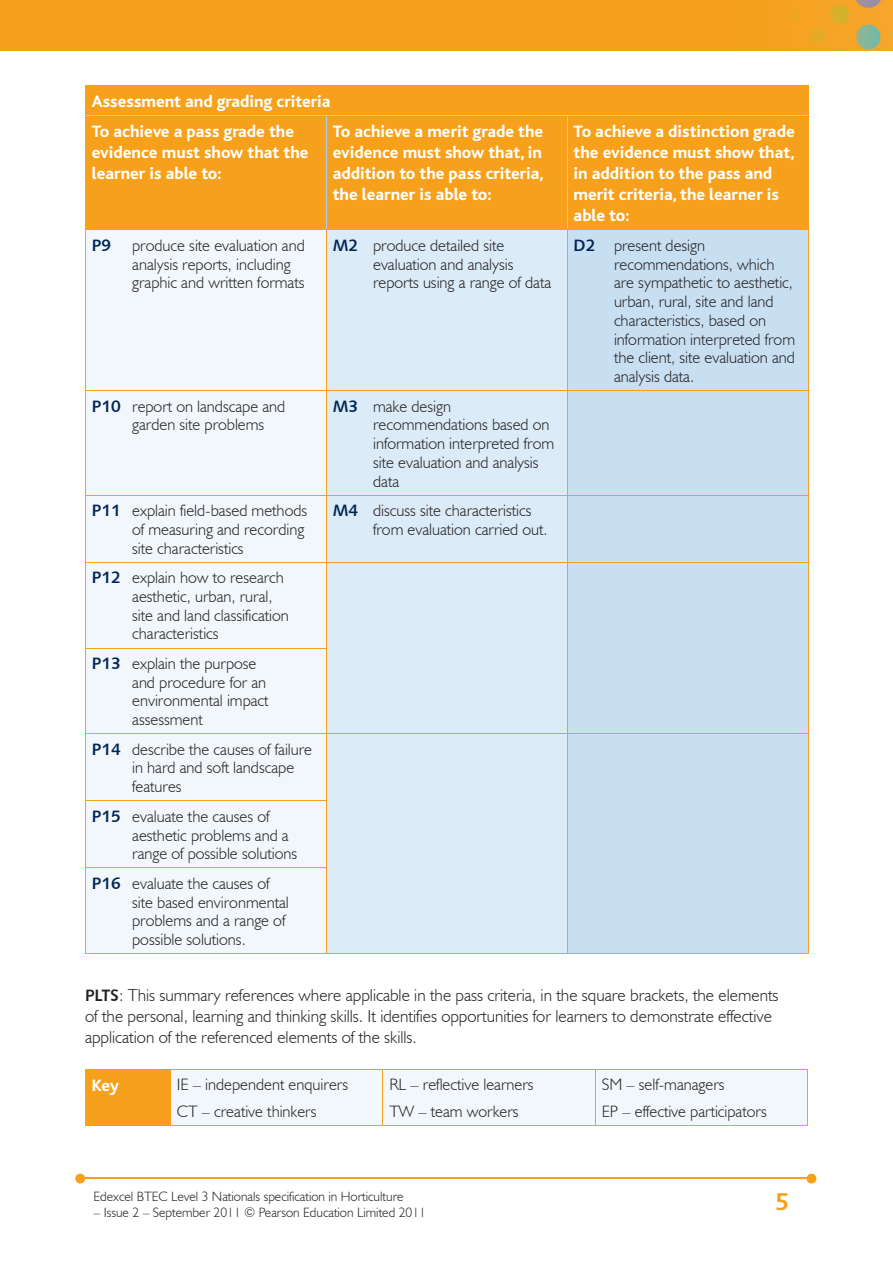
<style>
.page{position:relative;width:893px;height:1263px;background:#fff}
.page>*{position:absolute;margin:0;border:0;box-sizing:border-box;transform-origin:0 0}
.t1{font:700 25.5px "Bliss";color:#f6a01b}
.t2{font:800 17.25px/21px "Bliss";color:#fff}
.t3{font:300 17.25px/21px "Humanist 521 BT";color:#231f20}
.t4{font:300 16.5px/18.8px "Humanist 521 BT";color:#231f20}
.t5{font:16.5px "Humanist 531 BT Bold A";color:#002556}
.t6{font:300 13.5px "Humanist 521 BT";color:#231f20}
.s1{font-family:"Humanist 531 BT Bold A";font-weight:400;color:#002556}
.s2{font-family:"Humanist 531 BT Bold A";font-weight:400;font-size:16.5px}
</style>
<div class="page">
<img style="left:0;top:0;width:893px;height:51px">
<hr style="left:82px;top:1178px;width:728px;height:1px;background:#f6a01b">
<svg style="left:807px;top:1174px;width:9px;height:9px"></svg>
<svg style="left:75px;top:1174px;width:10px;height:9px"></svg>
<div style="left:86px;top:86px;width:722px;height:143px;background:#f6a01b"></div>
<div style="left:86px;top:230px;width:240px;height:723px;background:#f2f7fb"></div>
<div style="left:327px;top:230px;width:240px;height:723px;background:#dbebf7"></div>
<div style="left:568px;top:230px;width:240px;height:723px;background:#c8dff2"></div>
<hr style="left:85px;top:86px;width:1px;height:30px;background:#f6a01b">
<hr style="left:808px;top:86px;width:1px;height:30px;background:#f6a01b">
<hr style="left:85px;top:85px;width:241px;height:1px;background:#f6a01b">
<hr style="left:326px;top:85px;width:241px;height:1px;background:#f6a01b">
<hr style="left:567px;top:85px;width:241px;height:1px;background:#f6a01b">
<hr style="left:85px;top:116px;width:1px;height:113px;background:#f6a01b">
<hr style="left:86px;top:115px;width:240px;height:1px;background:#accfed">
<hr style="left:326px;top:116px;width:1px;height:113px;background:#accfed">
<hr style="left:326px;top:115px;width:241px;height:1px;background:#accfed">
<hr style="left:567px;top:116px;width:1px;height:113px;background:#accfed">
<hr style="left:808px;top:116px;width:1px;height:113px;background:#f6a01b">
<hr style="left:567px;top:115px;width:241px;height:1px;background:#accfed">
<hr style="left:85px;top:229px;width:241px;height:1px;background:#f6a01b">
<hr style="left:326px;top:229px;width:241px;height:1px;background:#f6a01b">
<hr style="left:567px;top:229px;width:241px;height:1px;background:#f6a01b">
<hr style="left:326px;top:230px;width:1px;height:160px;background:#f6a01b">
<hr style="left:567px;top:230px;width:1px;height:160px;background:#f6a01b">
<hr style="left:85px;top:230px;width:1px;height:160px;background:#f6a01b">
<hr style="left:808px;top:230px;width:1px;height:160px;background:#f6a01b">
<hr style="left:326px;top:391px;width:1px;height:104px;background:#f6a01b">
<hr style="left:567px;top:391px;width:1px;height:104px;background:#f6a01b">
<hr style="left:85px;top:391px;width:1px;height:104px;background:#f6a01b">
<hr style="left:808px;top:391px;width:1px;height:104px;background:#f6a01b">
<hr style="left:85px;top:390px;width:241px;height:1px;background:#f6a01b">
<hr style="left:326px;top:390px;width:241px;height:1px;background:#f6a01b">
<hr style="left:567px;top:390px;width:241px;height:1px;background:#f6a01b">
<hr style="left:326px;top:495px;width:1px;height:67px;background:#f6a01b">
<hr style="left:567px;top:495px;width:1px;height:67px;background:#f6a01b">
<hr style="left:85px;top:495px;width:1px;height:67px;background:#f6a01b">
<hr style="left:808px;top:495px;width:1px;height:67px;background:#f6a01b">
<hr style="left:85px;top:495px;width:241px;height:1px;background:#f6a01b">
<hr style="left:326px;top:495px;width:241px;height:1px;background:#f6a01b">
<hr style="left:567px;top:495px;width:241px;height:1px;background:#f6a01b">
<hr style="left:326px;top:563px;width:1px;height:85px;background:#f6a01b">
<hr style="left:567px;top:563px;width:1px;height:85px;background:#f6a01b">
<hr style="left:567px;top:648px;width:1px;height:85px;background:#f6a01b">
<hr style="left:85px;top:563px;width:1px;height:85px;background:#f6a01b">
<hr style="left:808px;top:563px;width:1px;height:85px;background:#f6a01b">
<hr style="left:808px;top:648px;width:1px;height:85px;background:#f6a01b">
<hr style="left:85px;top:562px;width:241px;height:1px;background:#f6a01b">
<hr style="left:326px;top:562px;width:241px;height:1px;background:#f6a01b">
<hr style="left:567px;top:562px;width:241px;height:1px;background:#f6a01b">
<hr style="left:326px;top:648px;width:1px;height:85px;background:#f6a01b">
<hr style="left:85px;top:648px;width:1px;height:85px;background:#f6a01b">
<hr style="left:85px;top:648px;width:242px;height:1px;background:#f6a01b">
<hr style="left:326px;top:734px;width:1px;height:66px;background:#f6a01b">
<hr style="left:567px;top:734px;width:1px;height:67px;background:#f6a01b">
<hr style="left:567px;top:801px;width:1px;height:67px;background:#f6a01b">
<hr style="left:567px;top:868px;width:1px;height:85px;background:#f6a01b">
<hr style="left:85px;top:734px;width:1px;height:66px;background:#f6a01b">
<hr style="left:808px;top:734px;width:1px;height:67px;background:#f6a01b">
<hr style="left:808px;top:801px;width:1px;height:67px;background:#f6a01b">
<hr style="left:808px;top:868px;width:1px;height:85px;background:#f6a01b">
<hr style="left:85px;top:733px;width:241px;height:1px;background:#f6a01b">
<hr style="left:326px;top:733px;width:241px;height:1px;background:#f6a01b">
<hr style="left:567px;top:733px;width:241px;height:1px;background:#f6a01b">
<hr style="left:326px;top:801px;width:1px;height:66px;background:#f6a01b">
<hr style="left:85px;top:801px;width:1px;height:66px;background:#f6a01b">
<hr style="left:85px;top:800px;width:242px;height:1px;background:#f6a01b">
<hr style="left:326px;top:868px;width:1px;height:85px;background:#f6a01b">
<hr style="left:85px;top:953px;width:241px;height:1px;background:#f6a01b">
<hr style="left:326px;top:953px;width:241px;height:1px;background:#f6a01b">
<hr style="left:567px;top:953px;width:241px;height:1px;background:#f6a01b">
<hr style="left:85px;top:868px;width:1px;height:85px;background:#f6a01b">
<hr style="left:85px;top:867px;width:242px;height:1px;background:#f6a01b">
<div style="left:85px;top:1069px;width:85px;height:57px;background:#f6a01b"></div>
<div style="left:171px;top:1070px;width:636px;height:55px;background:#f2f7fb"></div>
<hr style="left:170px;top:1125px;width:213px;height:1px;background:#f6a01b">
<hr style="left:383px;top:1125px;width:212px;height:1px;background:#f6a01b">
<hr style="left:595px;top:1125px;width:213px;height:1px;background:#f6a01b">
<hr style="left:170px;top:1069px;width:1px;height:56px;background:#f6a01b">
<hr style="left:383px;top:1069px;width:1px;height:56px;background:#f6a01b">
<hr style="left:595px;top:1069px;width:1px;height:56px;background:#f6a01b">
<hr style="left:807px;top:1069px;width:1px;height:56px;background:#f6a01b">
<hr style="left:170px;top:1069px;width:213px;height:1px;background:#f6a01b">
<hr style="left:383px;top:1069px;width:212px;height:1px;background:#f6a01b">
<hr style="left:595px;top:1069px;width:213px;height:1px;background:#f6a01b">
<p class="t2" style="left:92px;top:87px;width:240px;line-height:30.2px">Assessment and grading criteria<br>To achieve a pass grade the</p>
<p class="t2" style="left:92px;top:142px;width:218px">evidence must show that the learner is able to:</p>
<p class="t2" style="left:333px;top:121px;width:213px;text-align:justify">To achieve a merit grade the evidence must show that, in addition to the pass criteria, the learner is able to:</p>
<p class="t2" style="left:574px;top:121px;width:223px">To achieve a distinction grade the evidence must show that, in addition to the pass and merit criteria, the learner is able to:</p>
<p class="t5" style="left:92px;top:235px;width:21px">P9</p>
<p class="t4" style="left:132px;top:235px;width:174px">produce site evaluation and analysis reports, including graphic and written formats</p>
<p class="t4" style="left:373px;top:235px;width:180px;text-indent:-40px"><span class="s1">M2</span> produce detailed site evaluation and analysis reports using a range of data</p>
<p class="t4" style="left:614px;top:235px;width:183px;text-indent:-40px"><span class="s1">D2</span> present design recommendations, which are sympathetic to aesthetic, urban, rural, site and land characteristics, based on information interpreted from the client, site evaluation and analysis data.</p>
<p class="t4" style="left:132px;top:396px;width:155px;text-indent:-40px"><span class="s1">P10</span> report on landscape and garden site problems</p>
<p class="t4" style="left:373px;top:396px;width:183px;text-indent:-40px"><span class="s1">M3</span> make design recommendations based on information interpreted from site evaluation and analysis data</p>
<p class="t4" style="left:132px;top:501px;width:176px;text-indent:-40px"><span class="s1">P11</span> explain field-based methods of measuring and recording site characteristics</p>
<p class="t4" style="left:373px;top:501px;width:176px;text-indent:-40px"><span class="s1">M4</span> discuss site characteristics from evaluation carried out.</p>
<p class="t4" style="left:132px;top:568px;width:158px;text-indent:-40px"><span class="s1">P12</span> explain how to research aesthetic, urban, rural, site and land classification characteristics</p>
<p class="t4" style="left:132px;top:654px;width:138px;text-indent:-40px"><span class="s1">P13</span> explain the purpose and procedure for an environmental impact assessment</p>
<p class="t4" style="left:132px;top:739px;width:181px;text-indent:-40px"><span class="s1">P14</span> describe the causes of failure in hard and soft landscape features</p>
<p class="t4" style="left:132px;top:806px;width:166px;text-indent:-40px"><span class="s1">P15</span> evaluate the causes of aesthetic problems and a range of possible solutions</p>
<p class="t4" style="left:132px;top:873px;width:158px;text-indent:-40px"><span class="s1">P16</span> evaluate the causes of site based environmental problems and a range of possible solutions.</p>
<p class="t3" style="left:85px;top:984px;width:695px"><span class="s2">PLTS</span>: This summary references where applicable in the pass criteria, in the square brackets, the elements of the personal, learning and thinking skills. It identifies opportunities for learners to demonstrate effective application of the referenced elements of the skills.</p>
<p class="t2" style="left:92px;top:1075px;width:29px">Key</p>
<p class="t4" style="left:177px;top:1070px;width:173px;line-height:27.3px">IE – independent enquirers<br>CT – creative thinkers</p>
<p class="t4" style="left:389px;top:1070px;width:146px;line-height:27.3px">RL – reflective learners<br>TW – team workers</p>
<p class="t4" style="left:602px;top:1070px;width:166px;line-height:27.3px">SM – self-managers<br>EP – effective participators</p>
<p class="t6" style="left:94px;top:1188px;width:312px">Edexcel BTEC Level 3 Nationals specification in Horticulture</p>
<p class="t6" style="left:94px;top:1204px;width:334px">– Issue 2 – September 2011 © Pearson Education Limited 2011</p>
<h1 class="t1" style="left:775px;top:1188px;width:15px">5</h1>
</div>
